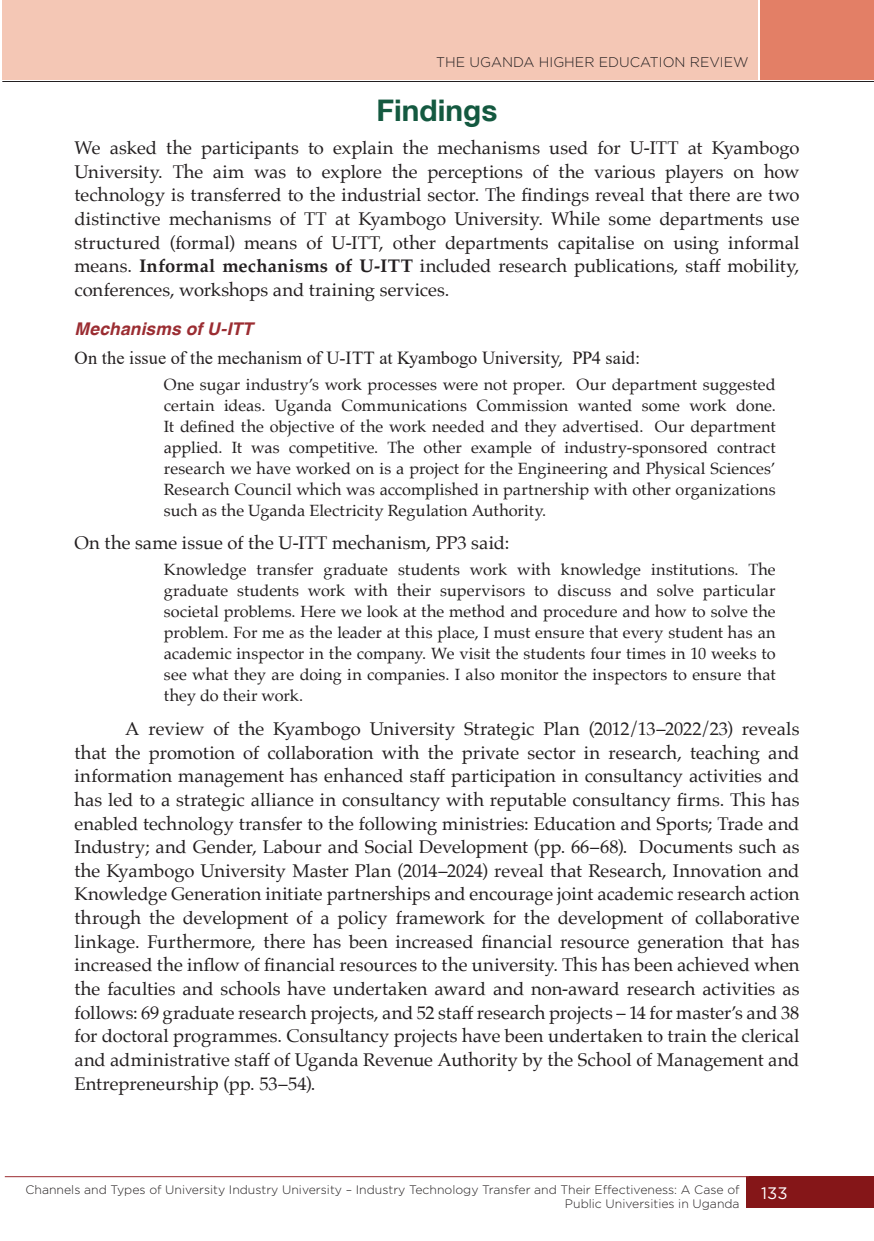
<style>
.page{position:relative;width:874px;height:1241px;background:#fff}
.page>*{position:absolute;margin:0;border:0;box-sizing:border-box;transform-origin:0 0}
.Intro_Head{font:700 29.75px "ABB Neue Helvetica";color:#145940}
.Bodytext_2_parag{font:18.38px/23.6px "Palatino";color:#231f20;text-align:justify}
.Bodytext{font:18.38px/23.6px "Palatino";letter-spacing:.005em;color:#231f20;text-align:justify}
.Bodytext-2{font:18.38px "Times New Roman";color:#231f20}
.Left_Head_black{font:italic 700 17.5px "Helvetica";letter-spacing:.005em;color:#9b2d32}
.t1{font:16.62px "Gotham";color:#fff}
.Quotations{font:16.28px/21px "Palatino";letter-spacing:.005em;color:#231f20;text-align:justify}
.t2{font:300 14px "Gotham";color:#231f20}
.t3{font:300 12.25px/14.7px "Gotham";color:#231f20;text-align:right}
.s1{font-weight:700}
.s2{font-family:"Palatino"}
</style>
<div class="page">
<div style="left:2px;top:0;width:755px;height:79px;background:#f4c7b5"></div>
<div style="left:760px;top:0;width:113px;height:79px;background:#e37f66"></div>
<hr style="left:2px;top:81px;width:871px;height:1px;background:#231f20">
<div style="left:746px;top:1176px;width:127px;height:31px;background:#851618"></div>
<hr style="left:5px;top:1176px;width:743px;height:1px;background:#9b2d32">
<p class="t2" style="left:436px;top:53px;width:314px">THE UGANDA HIGHER EDUCATION REVIEW</p>
<p class="Intro_Head" style="left:376px;top:91px;width:122px">Findings</p>
<p class="Bodytext" style="left:74px;top:136px;width:726px">We asked the participants to explain the mechanisms used for U-ITT at Kyambogo University. The aim was to explore the perceptions of the various players on how technology is transferred to the industrial sector. The findings reveal that there are two distinctive mechanisms of TT at Kyambogo University. While some departments use structured (formal) means of U-ITT, other departments capitalise on using informal means. <span class="s1">Informal mechanisms of U-ITT</span> included research publications, staff mobility, conferences, workshops and training services.</p>
<p class="Left_Head_black" style="left:74px;top:314px;width:180px">Mechanisms of U-ITT</p>
<p class="Bodytext-2" style="left:74px;top:344px;width:567px">On the issue of the mechanism of U-ITT at Kyambogo University<span class="s2">,</span> PP4 said:</p>
<p class="Quotations" style="left:164px;top:373px;width:613px">One sugar industry’s work processes were not proper. Our department suggested certain ideas. Uganda Communications Commission wanted some work done.<br>It defined the objective of the work needed and they advertised. Our department applied. It was competitive. The other example of industry-sponsored contract research we have worked on is a project for the Engineering and Physical Sciences’ Research Council which was accomplished in partnership with other organizations such as the Uganda Electricity Regulation Authority.</p>
<p class="Bodytext" style="left:74px;top:531px;width:436px">On the same issue of the U-ITT mechanism, PP3 said:</p>
<p class="Quotations" style="left:164px;top:559px;width:613px">Knowledge transfer graduate students work with knowledge institutions. The graduate students work with their supervisors to discuss and solve particular societal problems. Here we look at the method and procedure and how to solve the problem. For me as the leader at this place, I must ensure that every student has an academic inspector in the company. We visit the students four times in 10 weeks to see what they are doing in companies. I also monitor the inspectors to ensure that they do their work.</p>
<p class="Bodytext_2_parag" style="left:74px;top:716px;width:726px;text-indent:51px">A review of the Kyambogo University Strategic Plan (2012/13–2022/23) reveals that the promotion of collaboration with the private sector in research, teaching and information management has enhanced staff participation in consultancy activities and has led to a strategic alliance in consultancy with reputable consultancy firms. This has enabled technology transfer to the following ministries: Education and Sports; Trade and Industry; and Gender, Labour and Social Development (pp. 66–68). Documents such as the Kyambogo University Master Plan (2014–2024) reveal that Research, Innovation and Knowledge Generation initiate partnerships and encourage joint academic research action through the development of a policy framework for the development of collaborative linkage. Furthermore, there has been increased financial resource generation that has increased the inflow of financial resources to the university. This has been achieved when the faculties and schools have undertaken award and non-award research activities as follows: 69 graduate research projects, and 52 staff research projects – 14 for master’s and 38 for doctoral programmes. Consultancy projects have been undertaken to train the clerical and administrative staff of Uganda Revenue Authority by the School of Management and Entrepreneurship (pp. 53–54).</p>
<p class="t3" style="left:25px;top:1181px;width:715px">Channels and Types of University Industry University – Industry Technology Transfer and Their Effectiveness: A Case of<br>Public Universities in Uganda</p>
<p class="t1" style="left:760px;top:1182px;width:28px">133</p>
</div>
